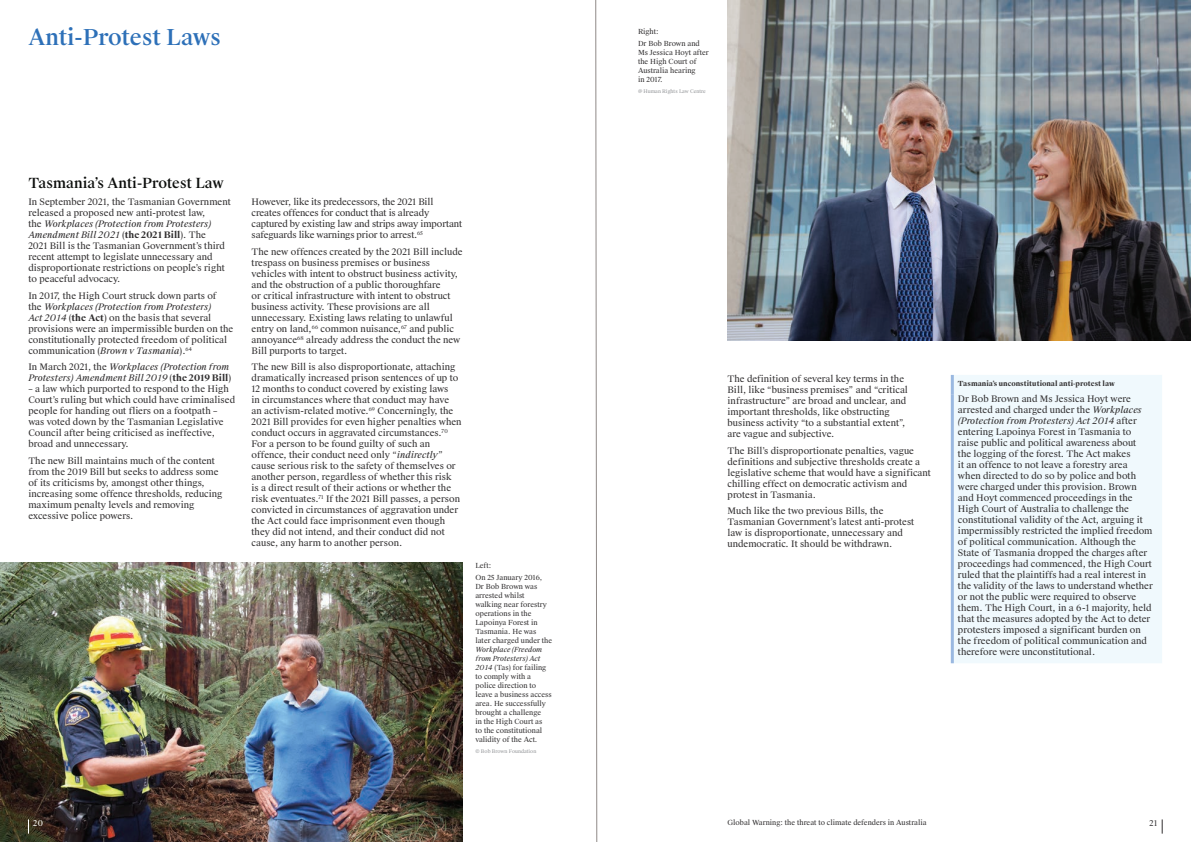
<style>
.page{position:relative;width:1191px;height:842px;background:#fff}
.page>*{position:absolute;margin:0;border:0;box-sizing:border-box;transform-origin:0 0}
.t1{font:500 22px "Suisse Works";color:#2d70b8}
.t2{font:500 14px "Suisse Works";color:#0c0e0c}
.t3{font:9px/11px "Suisse Works";color:#312f30}
.t4{font:italic 9px/11px "Suisse Works";color:#312f30}
.t5{font:8px "Suisse Works";color:#fff}
.t6{font:8px "Suisse Works";color:#312f30}
.t7{font:7px/9px "Suisse Works";color:#312f30}
.t8{font:700 7px "Suisse Works";color:#312f30}
.t9{font:5px "Suisse Works";color:#939598}
.s1{font-style:italic}
.s2{font-weight:700}
.s3{font-style:normal}
.s4{font-weight:700;font-style:normal}
</style>
<div class="page">
<svg style="left:1162px;top:819px;width:1px;height:15px"></svg>
<img style="left:0;top:562px;width:463px;height:280px">
<svg style="left:28px;top:819px;width:1px;height:15px"></svg>
<div style="left:953px;top:375px;width:209px;height:288px;background:#f0f9fd"></div>
<hr style="left:950px;top:375px;width:3px;height:20px;background:#9ab8e0">
<hr style="left:950px;top:395px;width:3px;height:268px;background:#9ab8e0">
<img style="left:727px;top:0;width:464px;height:340px">
<svg style="left:595px;top:0;width:2px;height:842px"></svg>
<h1 class="t1" style="left:28px;top:24px;width:194px">Anti-Protest Laws</h1>
<h2 class="t2" style="left:28px;top:175px;width:197px">Tasmania’s Anti-Protest Law</h2>
<p class="t3" style="left:28px;top:197px;width:204px">In September 2021, the Tasmanian Government released a proposed new anti-protest law,<br>the <span class="s1">Workplaces (Protection from Protesters)<br>Amendment Bill 2021</span> (<span class="s2">the 2021 Bill</span>). The<br>2021 Bill is the Tasmanian Government’s third recent attempt to legislate unnecessary and disproportionate restrictions on people’s right to peaceful advocacy.</p>
<p class="t3" style="left:28px;top:290px;width:206px">In 2017, the High Court struck down parts of<br>the <span class="s1">Workplaces (Protection from Protesters)<br>Act 2014</span> (<span class="s2">the Act</span>) on the basis that several provisions were an impermissible burden on the constitutionally protected freedom of political communication (<span class="s1">Brown v Tasmania</span>).<sup>64</sup></p>
<p class="t4" style="left:28px;top:362px;width:204px"><span class="s3">In March 2021, the</span> Workplaces (Protection from<br>Protesters) Amendment Bill 2019 <span class="s3">(</span><span class="s4">the 2019 Bill</span><span class="s3">)</span></p>
<p class="t3" style="left:28px;top:384px;width:208px">– a law which purported to respond to the High Court’s ruling but which could have criminalised people for handing out fliers on a footpath – was voted down by the Tasmanian Legislative Council after being criticised as ineffective, broad and unnecessary.</p>
<p class="t3" style="left:28px;top:456px;width:196px">The new Bill maintains much of the content from the 2019 Bill but seeks to address some of its criticisms by, amongst other things, increasing some offence thresholds, reducing maximum penalty levels and removing excessive police powers.</p>
<p class="t3" style="left:252px;top:197px;width:212px">However, like its predecessors, the 2021 Bill creates offences for conduct that is already captured by existing law and strips away important safeguards like warnings prior to arrest.<sup>65</sup></p>
<p class="t3" style="left:252px;top:246px;width:212px">The new offences created by the 2021 Bill include trespass on business premises or business vehicles with intent to obstruct business activity, and the obstruction of a public thoroughfare<br>or critical infrastructure with intent to obstruct business activity. These provisions are all unnecessary. Existing laws relating to unlawful entry on land,<sup>66</sup> common nuisance,<sup>67</sup> and public annoyance<sup>68</sup> already address the conduct the new Bill purports to target.</p>
<p class="t3" style="left:252px;top:362px;width:212px">The new Bill is also disproportionate, attaching dramatically increased prison sentences of up to 12 months to conduct covered by existing laws<br>in circumstances where that conduct may have an activism-related motive.<sup>69</sup> Concerningly, the 2021 Bill provides for even higher penalties when conduct occurs in aggravated circumstances.<sup>70<br></sup>For a person to be found guilty of such an offence, their conduct need only “<span class="s1">indirectly</span>” cause serious risk to the safety of themselves or another person, regardless of whether this risk<br>is a direct result of their actions or whether the risk eventuates.<sup>71</sup> If the 2021 Bill passes, a person convicted in circumstances of aggravation under the Act could face imprisonment even though they did not intend, and their conduct did not cause, any harm to another person.</p>
<p class="t7" style="left:475px;top:559px;width:68px;line-height:11.8px">Left:<br>On 25 January 2016,</p>
<p class="t7" style="left:475px;top:582px;width:78px">Dr Bob Brown was arrested whilst walking near forestry operations in the<br>Lapoinya Forest in<br>Tasmania. He was later charged under the</p>
<p class="t7" style="left:475px;top:645px;width:78px"><span class="s1">Workplace (Freedom from Protesters) Act<br>2014</span> (Tas) for failing to comply with a police direction to leave a business access area. He successfully brought a challenge<br>in the High Court as<br>to the constitutional validity of the Act.</p>
<p class="t9" style="left:475px;top:748px;width:62px">© Bob Brown Foundation</p>
<p class="t7" style="left:638px;top:26px;width:63px;line-height:11.8px">Right:<br>Dr Bob Brown and</p>
<p class="t7" style="left:638px;top:48px;width:72px">Ms Jessica Hoyt after the High Court of<br>Australia hearing<br>in 2017.</p>
<p class="t9" style="left:638px;top:89px;width:69px">@ Human Rights Law Centre</p>
<p class="t3" style="left:727px;top:373px;width:182px">The definition of several key terms in the Bill, like “business premises” and “critical infrastructure” are broad and unclear, and important thresholds, like obstructing business activity “to a substantial extent”, are vague and subjective.</p>
<p class="t3" style="left:727px;top:445px;width:205px">The Bill’s disproportionate penalties, vague definitions and subjective thresholds create a legislative scheme that would have a significant chilling effect on democratic activism and protest in Tasmania.</p>
<p class="t3" style="left:727px;top:506px;width:188px">Much like the two previous Bills, the Tasmanian Government’s latest anti-protest law is disproportionate, unnecessary and undemocratic. It should be withdrawn.</p>
<p class="t8" style="left:958px;top:379px;width:158px">Tasmania’s unconstitutional anti-protest law</p>
<p class="t3" style="left:958px;top:393px;width:196px">Dr Bob Brown and Ms Jessica Hoyt were arrested and charged under the <span class="s1">Workplaces (Protection from Protesters) Act 2014</span> after entering Lapoinya Forest in Tasmania to raise public and political awareness about<br>the logging of the forest. The Act makes<br>it an offence to not leave a forestry area when directed to do so by police and both were charged under this provision. Brown and Hoyt commenced proceedings in the High Court of Australia to challenge the constitutional validity of the Act, arguing it impermissibly restricted the implied freedom of political communication. Although the State of Tasmania dropped the charges after proceedings had commenced, the High Court ruled that the plaintiffs had a real interest in the validity of the laws to understand whether or not the public were required to observe them. The High Court, in a 6-1 majority, held that the measures adopted by the Act to deter protesters imposed a significant burden on the freedom of political communication and therefore were unconstitutional.</p>
<p class="t5" style="left:33px;top:818px;width:11px">20</p>
<p class="t7" style="left:727px;top:818px;width:200px">Global Warning: the threat to climate defenders in Australia</p>
<p class="t6" style="left:1149px;top:818px;width:10px">21</p>
</div>
